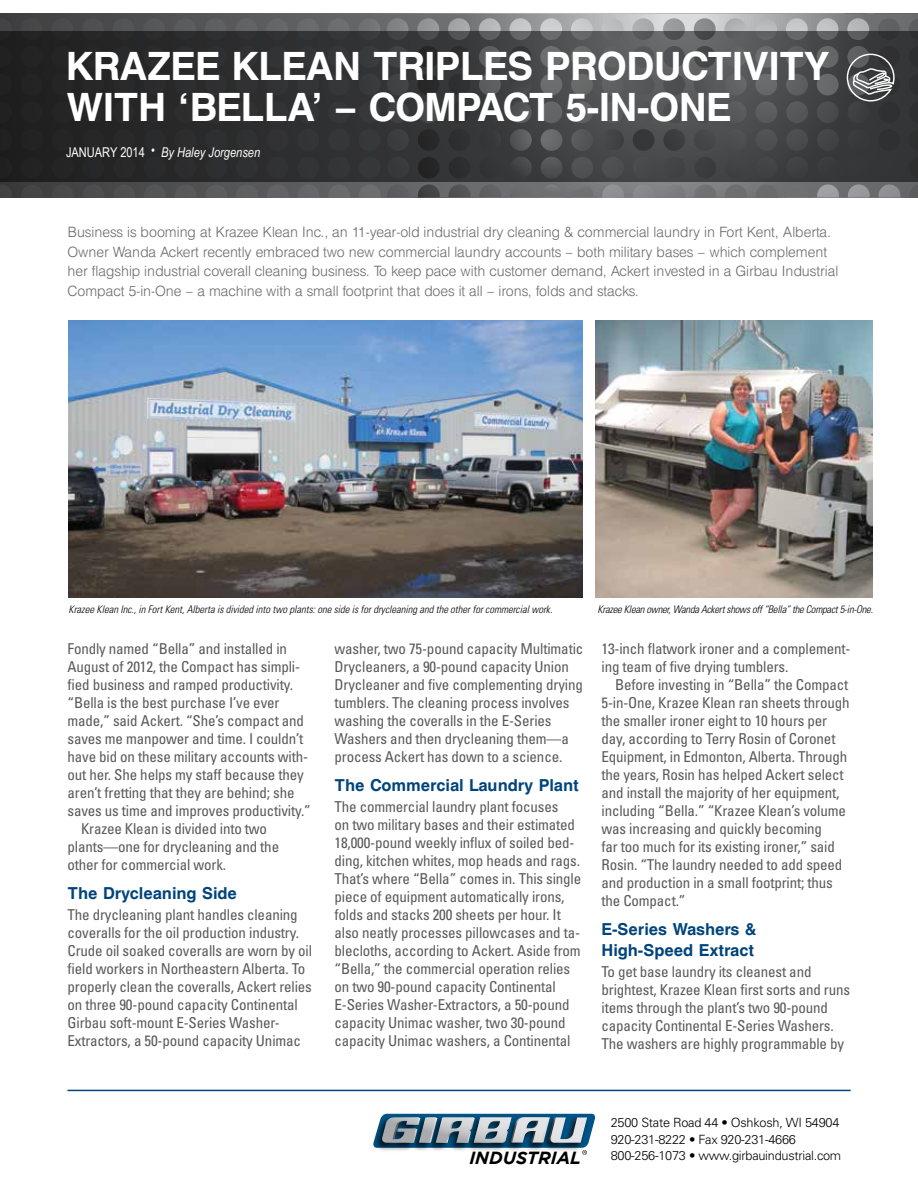
<style>
.page{position:relative;width:918px;height:1188px;background:#fff}
.page>*{position:absolute;margin:0;border:0;box-sizing:border-box;transform-origin:0 0}
.t1{font:700 39px/40.5px "AT Triumvirate";letter-spacing:-.02em;color:#fff}
.t2{font:italic 700 17.55px "Gotham";color:#000}
.t3{font:700 16.5px/21px "AT Triumvirate";letter-spacing:-.005em;color:#00447c}
.t4{font:condensed 15px/18px "Univers";letter-spacing:-.01em;color:#58595b}
.t5{font:300 14.25px/19.5px "AT Triumvirate";color:#6d6e71}
.t6{font:italic 13.5px "Arial Narrow";color:#fff}
.t7{font:300 12.75px/16.5px "Univers";letter-spacing:-.02em;color:#000}
.t8{font:italic 300 condensed 10.5px "Univers";color:#000}
.t9{font:italic 300 condensed 10.5px "Univers";letter-spacing:-.02em;color:#000}
.s1{font-style:normal}
</style>
<div class="page">
<svg style="left:532px;top:181px;width:93px;height:17px;background:#747678"></svg>
<svg style="left:628px;top:14px;width:61px;height:184px;background:#9e9fa2"></svg>
<svg style="left:0;top:14px;width:532px;height:184px;background:#5c5d5f"></svg>
<svg style="left:0;top:31px;width:918px;height:150px;background:#363738"></svg>
<hr style="left:68px;top:1090px;width:783px;height:1px;background:#00447c">
<svg style="left:689px;top:14px;width:216px;height:184px;background:#57585a"></svg>
<img style="left:68px;top:321px;width:515px;height:277px">
<img style="left:596px;top:321px;width:276px;height:277px">
<svg style="left:373px;top:1114px;width:223px;height:41px"></svg>
<h1 class="t1" style="left:66px;top:45px;width:766px">KRAZEE KLEAN TRIPLES PRODUCTIVITY<br>WITH ‘BELLA’ – COMPACT 5-IN-ONE</h1>
<p class="t6" style="left:66px;top:143px;width:196px"><span class="s1">JANUARY 2014 •</span> By Haley Jorgensen</p>
<p class="t5" style="left:68px;top:222px;width:772px">Business is booming at Krazee Klean Inc., an 11-year-old industrial dry cleaning &amp; commercial laundry in Fort Kent, Alberta.<br>Owner Wanda Ackert recently embraced two new commercial laundry accounts – both military bases – which complement her flagship industrial coverall cleaning business. To keep pace with customer demand, Ackert invested in a Girbau Industrial Compact 5-in-One – a machine with a small footprint that does it all – irons, folds and stacks.</p>
<p class="t8" style="left:68px;top:603px;width:485px">Krazee Klean Inc., in Fort Kent, Alberta is divided into two plants: one side is for drycleaning and the other for commercial work.</p>
<p class="t9" style="left:597px;top:603px;width:277px">Krazee Klean owner, Wanda Ackert shows off “Bella” the Compact 5-in-One.</p>
<p class="t4" style="left:68px;top:639px;width:221px">Fondly named “Bella” and installed in</p>
<p class="t4" style="left:68px;top:657px;width:234px">August of 2012, the Compact has simpli-</p>
<p class="t4" style="left:68px;top:675px;width:227px">fied business and ramped productivity.</p>
<p class="t4" style="left:68px;top:693px;width:214px">“Bella is the best purchase I’ve ever</p>
<p class="t4" style="left:68px;top:711px;width:238px">made,” said Ackert. “She’s compact and</p>
<p class="t4" style="left:68px;top:729px;width:237px">saves me manpower and time. I couldn’t</p>
<p class="t4" style="left:68px;top:747px;width:242px">have bid on these military accounts with-</p>
<p class="t4" style="left:68px;top:765px;width:238px">out her. She helps my staff because they</p>
<p class="t4" style="left:68px;top:783px;width:229px">aren’t fretting that they are behind; she</p>
<p class="t4" style="left:68px;top:801px;width:245px">saves us time and improves productivity.”</p>
<p class="t4" style="left:81px;top:819px;width:188px">Krazee Klean is divided into two</p>
<p class="t4" style="left:68px;top:837px;width:213px">plants—one for drycleaning and the</p>
<p class="t4" style="left:68px;top:855px;width:160px">other for commercial work.</p>
<p class="t3" style="left:68px;top:882px;width:171px">The Drycleaning Side</p>
<p class="t4" style="left:68px;top:905px;width:246px">The drycleaning plant handles cleaning coveralls for the oil production industry.<br>Crude oil soaked coveralls are worn by oil field workers in Northeastern Alberta. To properly clean the coveralls, Ackert relies on three 90-pound capacity Continental Girbau soft-mount E-Series Washer-Extractors, a 50-pound capacity Unimac</p>
<p class="t4" style="left:334px;top:639px;width:250px">washer, two 75-pound capacity Multimatic Drycleaners, a 90-pound capacity Union Drycleaner and five complementing drying tumblers. The cleaning process involves washing the coveralls in the E-Series Washers and then drycleaning them—a process Ackert has down to a science.</p>
<p class="t3" style="left:334px;top:774px;width:246px">The Commercial Laundry Plant</p>
<p class="t4" style="left:334px;top:797px;width:248px">The commercial laundry plant focuses<br>on two military bases and their estimated 18,000-pound weekly influx of soiled bed&shy;ding, kitchen whites, mop heads and rags.<br>That’s where “Bella” comes in. This single piece of equipment automatically irons, folds and stacks 200 sheets per hour. It also neatly processes pillowcases and ta&shy;blecloths, according to Ackert. Aside from “Bella,” the commercial operation relies on two 90-pound capacity Continental E-Series Washer-Extractors, a 50-pound capacity Unimac washer, two 30-pound capacity Unimac washers, a Continental</p>
<p class="t4" style="left:602px;top:639px;width:250px">13-inch flatwork ironer and a complement&shy;ing team of five drying tumblers.</p>
<p class="t4" style="left:602px;top:675px;width:250px;text-indent:14px">Before investing in “Bella” the Compact 5-in-One, Krazee Klean ran sheets through the smaller ironer eight to 10 hours per day, according to Terry Rosin of Coronet Equipment, in Edmonton, Alberta. Through the years, Rosin has helped Ackert select and install the majority of her equipment, including “Bella.” “Krazee Klean’s volume was increasing and quickly becoming<br>far too much for its existing ironer,” said Rosin. “The laundry needed to add speed and production in a small footprint; thus the Compact.”</p>
<p class="t3" style="left:602px;top:918px;width:156px">E-Series Washers &amp;<br>High-Speed Extract</p>
<p class="t4" style="left:602px;top:962px;width:250px">To get base laundry its cleanest and brightest, Krazee Klean first sorts and runs items through the plant’s two 90-pound capacity Continental E-Series Washers.<br>The washers are highly programmable by</p>
<p class="t2" style="left:469px;top:1148px;width:113px">INDUSTRIAL</p>
<p class="t7" style="left:611px;top:1114px;width:232px">2500 State Road 44 • Oshkosh, WI 54904<br>920-231-8222 • Fax 920-231-4666<br>800-256-1073 • www.girbauindustrial.com</p>
</div>
